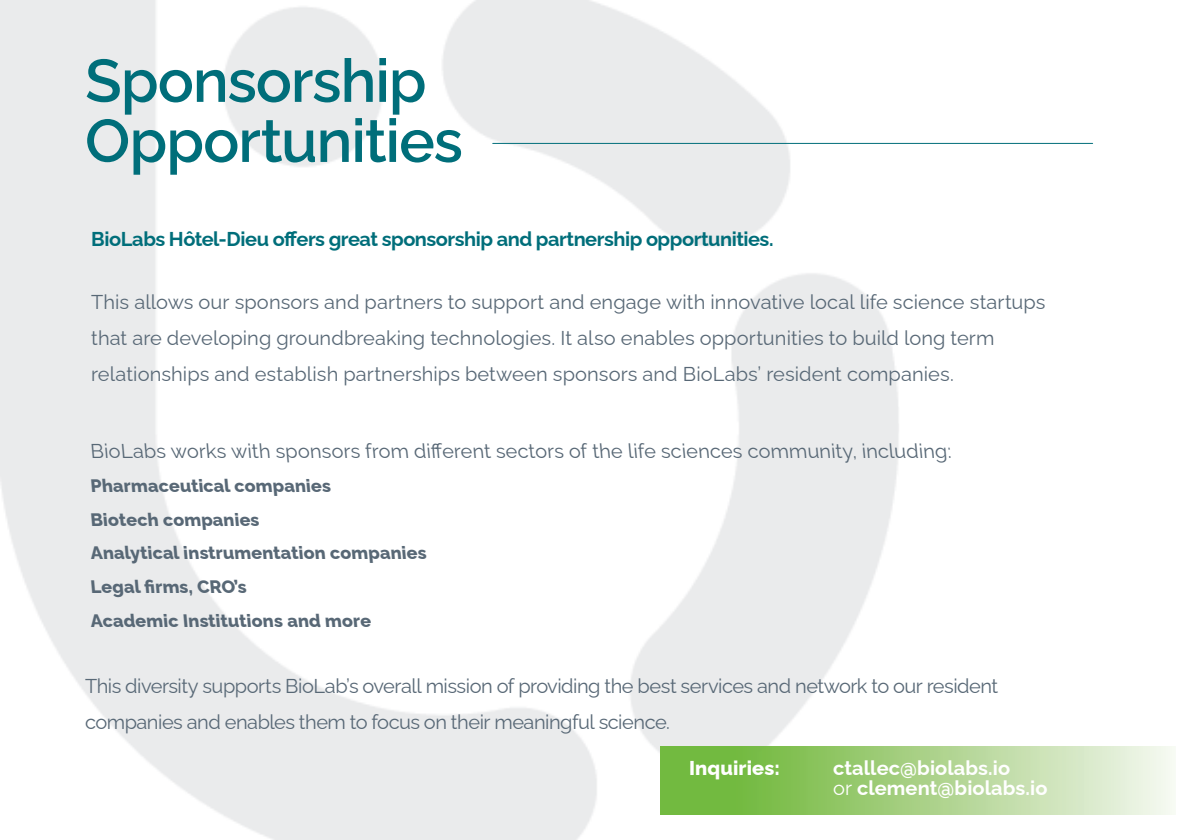
<style>
.page{position:relative;width:1191px;height:840px;background:#fff}
.page>*{position:absolute;margin:0;border:0;box-sizing:border-box;transform-origin:0 0}
.t1{font:600 60px/60px "Raleway";letter-spacing:-.015em;color:#006e7a}
.t2{font:20px/36px "Raleway";color:#586876}
.t3{font:20px/36px "Raleway";letter-spacing:-.025em;color:#586876}
.t4{font:700 20px "Raleway";letter-spacing:-.025em;color:#006e7a}
.t5{font:700 20px/20px "Raleway";letter-spacing:.005em;color:#fff}
.t6{font:800 20px "Raleway";letter-spacing:.005em;color:#fff}
.t7{font:800 18px/33.6px "Raleway";color:#586876}
.s1{font-weight:400}
</style>
<div class="page">
<img style="left:0;top:0;width:899px;height:839px">
<hr style="left:493px;top:143px;width:599px;height:1px;background:#006e7a">
<div style="left:899px;top:746px;width:276px;height:67px;background:linear-gradient(to right,#a2cc7d,#f5f9f1)"></div>
<img style="left:660px;top:746px;width:239px;height:67px">
<h1 class="t1" style="left:85px;top:44px;width:379px">Sponsorship<br>Opportunities</h1>
<p class="t4" style="left:91px;top:223px;width:684px">BioLabs Hôtel-Dieu offers great sponsorship and partnership opportunities.</p>
<p class="t2" style="left:91px;top:281px;width:956px">This allows our sponsors and partners to support and engage with innovative local life science startups that are developing groundbreaking technologies. It also enables opportunities to build long term relationships and establish partnerships between sponsors and BioLabs’ resident companies.</p>
<p class="t2" style="left:91px;top:430px;width:864px">BioLabs works with sponsors from different sectors of the life sciences community, including:</p>
<p class="t7" style="left:91px;top:466px;width:339px">Pharmaceutical companies<br>Biotech companies<br>Analytical instrumentation companies<br>Legal firms, CRO’s<br>Academic Institutions and more</p>
<p class="t3" style="left:85px;top:665px;width:914px">This diversity supports BioLab’s overall mission of providing the best services and network to our resident companies and enables them to focus on their meaningful science.</p>
<p class="t6" style="left:689px;top:751px;width:92px">Inquiries:</p>
<p class="t5" style="left:833px;top:755px;width:216px">ctallec@biolabs.io<br><span class="s1">or</span> clement@biolabs.io</p>
</div>
